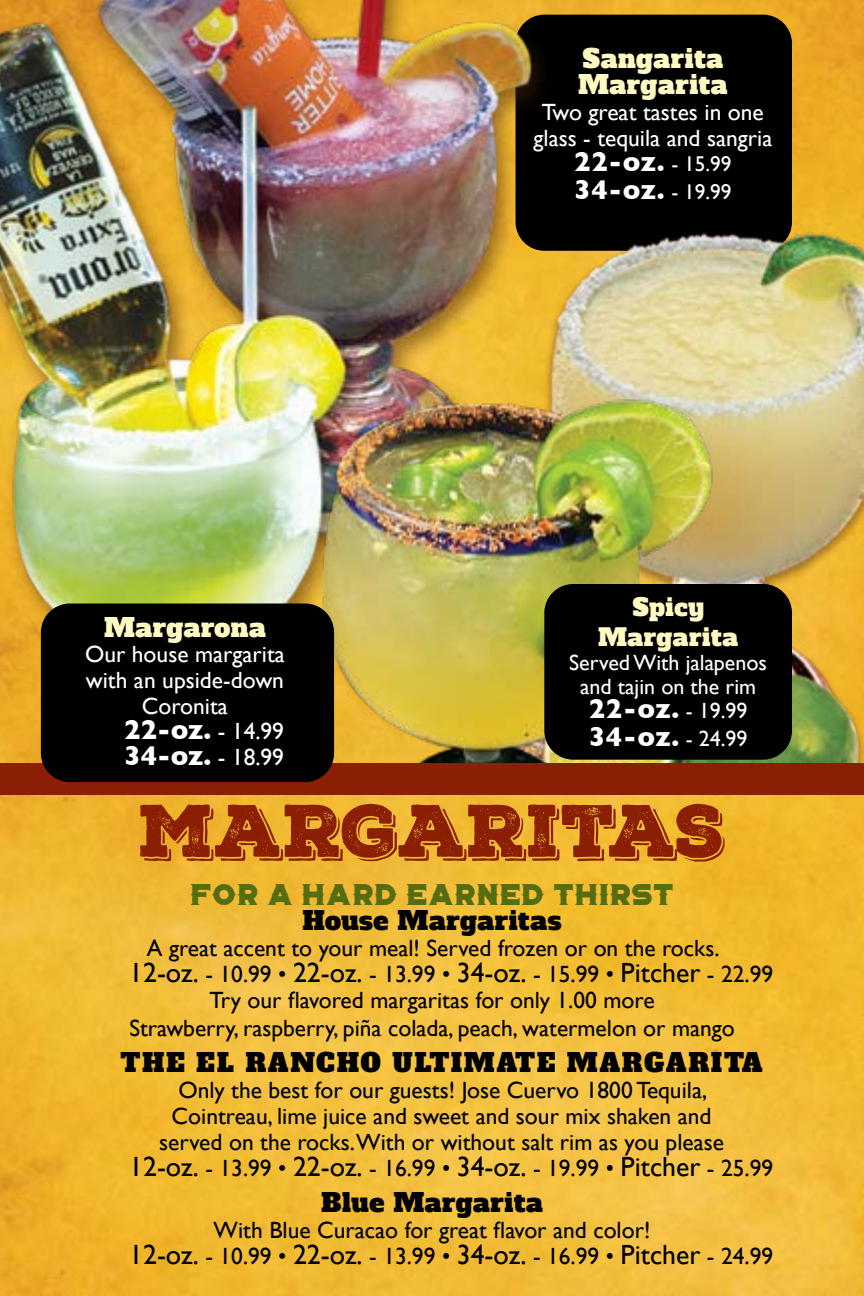
<style>
.page{position:relative;width:864px;height:1296px;background:#fff}
.page>*{position:absolute;margin:0;border:0;box-sizing:border-box;transform-origin:0 0}
.t1{font:72px "Nexa Rust Slab Demo Black Shadow 1";letter-spacing:.005em;color:#8a1f03}
.t2{font:30px "Portico Diablo";letter-spacing:.02em;color:#566c11}
.t3{font:700 27.8px/28px "Gill Sans";letter-spacing:.01em;color:#fff}
.t4{font:25.6px "Alfa Slab One";letter-spacing:.025em;color:#000}
.t5{font:25.6px "Alfa Slab One";letter-spacing:.07em;color:#000}
.t6{font:25.6px/26px "Alfa Slab One";letter-spacing:.025em;color:#fffac2}
.t7{font:24px/30px "Alfa Slab One";letter-spacing:.025em;color:#fffac2;text-align:center}
.t8{font:23.4px/26px "Gill Sans";color:#000}
.t9{font:23.4px/25.6px "Gill Sans";color:#fff;text-align:center}
.t10{font:22px/24px "Gill Sans";color:#fff;text-align:center}
.s1{font-weight:400;font-size:23.4px}
.s2{font-weight:400;font-size:21.4px}
.s3{font-weight:400;font-size:22px}
.s4{font-size:27.8px}
</style>
<div class="page">
<img style="left:0;top:0;width:864px;height:1296px">
<div style="left:516px;top:15px;width:276px;height:236px;background:#000;border-radius:29px"></div>
<img style="left:0;top:0;width:596px;height:763px">
<img style="left:525px;top:224px;width:339px;height:539px">
<img style="left:204px;top:373px;width:537px;height:390px">
<div style="left:544px;top:584px;width:248px;height:176px;background:#000;border-radius:29px"></div>
<div style="left:0;top:763px;width:864px;height:32px;background:#8a1f03"></div>
<div style="left:41px;top:604px;width:293px;height:178px;background:#000;border-radius:29px"></div>
<p class="t6" style="left:104px;top:615px;width:163px">Margarona</p>
<p class="t9" style="left:85px;top:641px;width:201px">Our house margarita with an upside-down<br>Coronita</p>
<p class="t3" style="left:124px;top:716px;width:161px;line-height:25.6px">22-oz. <span class="s1">- 14.99<br></span>34-oz. <span class="s1">- 18.99</span></p>
<p class="t6" style="left:578px;top:46px;width:151px">Sangarita<br>Margarita</p>
<p class="t9" style="left:534px;top:99px;width:240px">Two great tastes in one glass - tequila and sangria</p>
<p class="t3" style="left:574px;top:147px;width:159px">22-oz. <span class="s2">- 15.99<br></span>34-oz. <span class="s2">- 19.99</span></p>
<p class="t7" style="left:598px;top:592px;width:142px">Spicy<br>Margarita</p>
<p class="t10" style="left:569px;top:650px;width:199px">Served With jalapenos and tajin on the rim</p>
<p class="t3" style="left:589px;top:693px;width:160px">22-oz. <span class="s2">-</span> <span class="s3">19.99<br></span>34-oz. <span class="s2">-</span> <span class="s3">24.99</span></p>
<h1 class="t1" style="left:139px;top:782px;width:587px">MARGARITAS</h1>
<p class="t2" style="left:190px;top:877px;width:485px">FOR A HARD EARNED THIRST</p>
<p class="t4" style="left:303px;top:903px;width:260px">House Margaritas</p>
<p class="t8" style="left:147px;top:935px;width:574px">A great accent to your meal! Served frozen or on the rocks.</p>
<p class="t8" style="left:129px;top:961px;width:645px"><span class="s4">12-oz.</span> - 10.99 • <span class="s4">22-oz.</span> - 13.99 • <span class="s4">34-oz.</span> - 15.99 • <span class="s4">Pitcher</span> - 22.99</p>
<p class="t8" style="left:209px;top:987px;width:447px">Try our flavored margaritas for only 1.00 more</p>
<p class="t8" style="left:129px;top:1015px;width:607px">Strawberry, raspberry, piña colada, peach, watermelon or mango</p>
<p class="t5" style="left:121px;top:1045px;width:643px">THE EL RANCHO ULTIMATE MARGARITA</p>
<p class="t8" style="left:178px;top:1077px;width:530px">Only the best for our guests! Jose Cuervo 1800 Tequila,</p>
<p class="t8" style="left:172px;top:1103px;width:542px">Cointreau, lime juice and sweet and sour mix shaken and</p>
<p class="t8" style="left:159px;top:1129px;width:566px">served on the rocks.With or without salt rim as you please</p>
<p class="t8" style="left:129px;top:1155px;width:645px"><span class="s4">12-oz.</span> - 13.99 • <span class="s4">22-oz.</span> - 16.99 • <span class="s4">34-oz.</span> - 19.99 • <span class="s4">Pitcher</span> - 25.99</p>
<p class="t4" style="left:321px;top:1185px;width:223px">Blue Margarita</p>
<p class="t8" style="left:129px;top:1217px;width:645px;text-indent:84px">With Blue Curacao for great flavor and color!<br><span class="s4">12-oz.</span> - 10.99 • <span class="s4">22-oz.</span> - 13.99 • <span class="s4">34-oz.</span> - 16.99 • <span class="s4">Pitcher</span> - 24.99</p>
</div>
